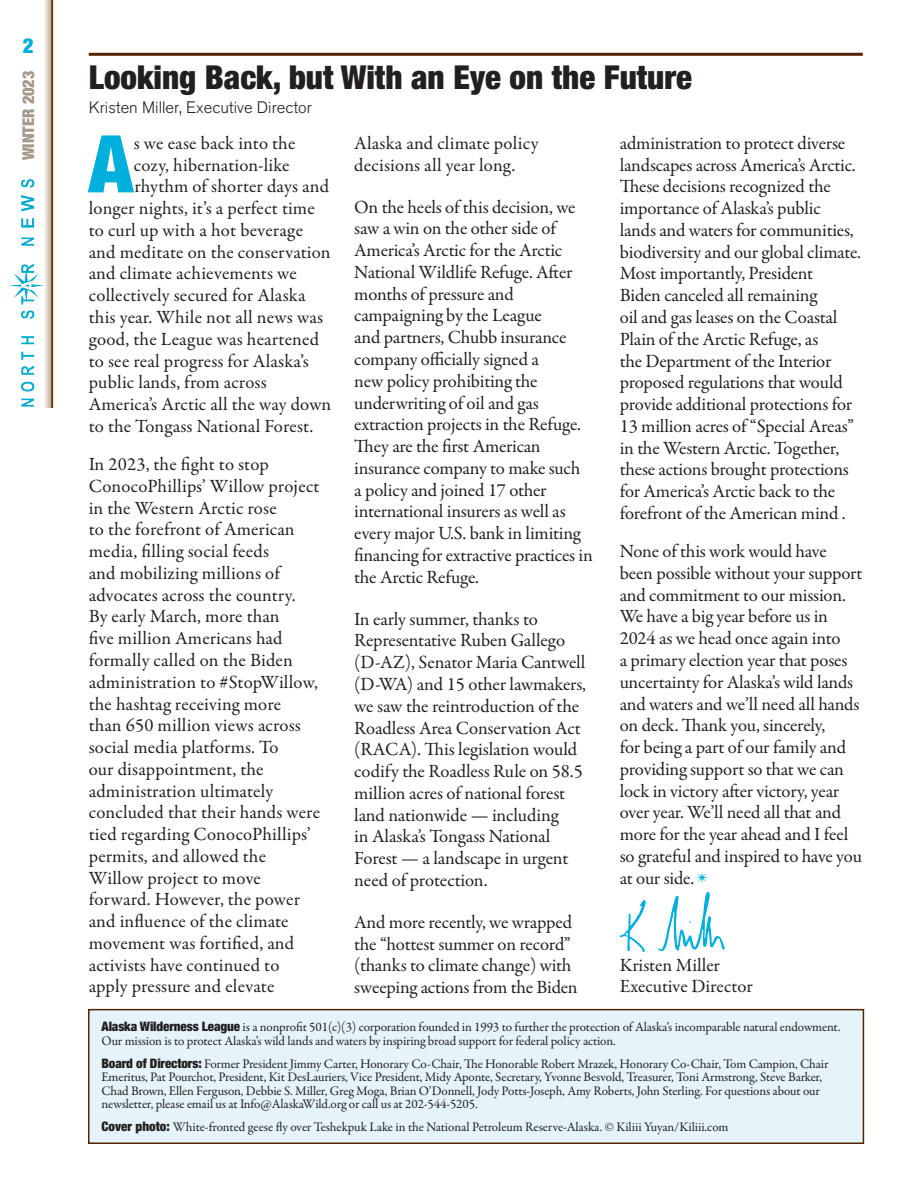
<style>
.page{position:relative;width:917px;height:1188px;background:#fff}
.page>*{position:absolute;margin:0;border:0;box-sizing:border-box;transform-origin:0 0}
.t1{font:900 condensed 79.65px "Helvetica Neue";color:#00afdc}
.t2{font:900 condensed 33px "Helvetica Neue";color:#231f20}
.t3{font:900 condensed 20.7px "Helvetica Neue";color:#00afdc}
.t4{font:18.75px/21.8px "Garamond Premr Pro";letter-spacing:-.005em;color:#231f20}
.t5{font:300 16.5px "Akzidenz Grotesk BQ";color:#231f20}
.t6{font:900 condensed 16.2px "Helvetica Neue";color:#a1988a}
.t7{font:13.2px/13.5px "Garamond Premr Pro";letter-spacing:-.01em;color:#231f20}
.s1{font-family:"Helvetica Neue";font-weight:900;font-stretch:condensed}
</style>
<div class="page">
<img style="left:44px;top:0;width:10px;height:408px">
<img style="left:9px;top:179px;width:36px;height:228px">
<hr style="left:89px;top:53px;width:774px;height:3px;background:#542404">
<svg style="left:694px;top:872px;width:14px;height:11px"></svg>
<svg style="left:620px;top:900px;width:26px;height:52px"></svg>
<svg style="left:658px;top:892px;width:67px;height:58px"></svg>
<div style="left:88px;top:1008px;width:777px;height:136px;background:#e4f4fa"></div>
<p class="t3" style="left:23px;top:33px;width:12px">2</p>
<p class="t6" style="left:18px;top:160px;width:91px;rotate:-90deg">WINTER 2023</p>
<h2 class="t2" style="left:89px;top:57px;width:605px">Looking Back, but With an Eye on the Future</h2>
<p class="t5" style="left:89px;top:98px;width:225px">Kristen Miller, Executive Director</p>
<h1 class="t1" style="left:89px;top:115px;width:46px">A</h1>
<p class="t4" style="left:134px;top:132px;width:163px">s we ease back into the</p>
<p class="t4" style="left:354px;top:132px;width:186px">Alaska and climate policy decisions all year long.</p>
<p class="t4" style="left:354px;top:196px;width:240px">On the heels of this decision, we saw a win on the other side of<br>America’s Arctic for the Arctic<br>National Wildlife Refuge. After months of pressure and campaigning by the League<br>and partners, Chubb insurance company officially signed a<br>new policy prohibiting the underwriting of oil and gas extraction projects in the Refuge.<br>They are the first American insurance company to make such<br>a policy and joined 17 other international insurers as well as every major U.S. bank in limiting financing for extractive practices in the Arctic Refuge.</p>
<p class="t4" style="left:354px;top:608px;width:233px">In early summer, thanks to<br>Representative Ruben Gallego (D-AZ), Senator Maria Cantwell (D-WA) and 15 other lawmakers, we saw the reintroduction of the<br>Roadless Area Conservation Act (RACA). This legislation would codify the Roadless Rule on 58.5 million acres of national forest land nationwide — including<br>in Alaska’s Tongass National<br>Forest — a landscape in urgent need of protection.</p>
<p class="t4" style="left:354px;top:911px;width:225px">And more recently, we wrapped the “hottest summer on record” (thanks to climate change) with sweeping actions from the Biden</p>
<p class="t4" style="left:620px;top:132px;width:243px">administration to protect diverse landscapes across America’s Arctic.<br>These decisions recognized the importance of Alaska’s public lands and waters for communities, biodiversity and our global climate.<br>Most importantly, President<br>Biden canceled all remaining<br>oil and gas leases on the Coastal Plain of the Arctic Refuge, as<br>the Department of the Interior proposed regulations that would provide additional protections for 13 million acres of “Special Areas” in the Western Arctic. Together, these actions brought protections for America’s Arctic back to the forefront of the American mind .</p>
<p class="t4" style="left:620px;top:540px;width:244px">None of this work would have been possible without your support and commitment to our mission.<br>We have a big year before us in<br>2024 as we head once again into<br>a primary election year that poses uncertainty for Alaska’s wild lands and waters and we’ll need all hands on deck. Thank you, sincerely,<br>for being a part of our family and providing support so that we can lock in victory after victory, year over year. We’ll need all that and more for the year ahead and I feel so grateful and inspired to have you at our side.</p>
<p class="t4" style="left:134px;top:154px;width:157px">cozy, hibernation-like</p>
<p class="t4" style="left:134px;top:176px;width:196px">rhythm of shorter days and</p>
<p class="t4" style="left:89px;top:198px;width:227px">longer nights, it’s a perfect time</p>
<p class="t4" style="left:89px;top:219px;width:216px">to curl up with a hot beverage</p>
<p class="t4" style="left:89px;top:241px;width:243px">and meditate on the conservation</p>
<p class="t4" style="left:89px;top:263px;width:210px">and climate achievements we</p>
<p class="t4" style="left:89px;top:285px;width:218px">collectively secured for Alaska</p>
<p class="t4" style="left:89px;top:306px;width:236px">this year. While not all news was</p>
<p class="t4" style="left:89px;top:328px;width:232px">good, the League was heartened</p>
<p class="t4" style="left:89px;top:350px;width:221px">to see real progress for Alaska’s</p>
<p class="t4" style="left:89px;top:372px;width:179px">public lands, from across</p>
<p class="t4" style="left:89px;top:393px;width:244px">America’s Arctic all the way down</p>
<p class="t4" style="left:89px;top:415px;width:226px">to the Tongass National Forest.</p>
<p class="t4" style="left:89px;top:453px;width:233px">In 2023, the fight to stop<br>ConocoPhillips’ Willow project in the Western Arctic rose<br>to the forefront of American media, filling social feeds<br>and mobilizing millions of advocates across the country.<br>By early March, more than<br>five million Americans had formally called on the Biden administration to #StopWillow, the hashtag receiving more<br>than 650 million views across social media platforms. To<br>our disappointment, the administration ultimately concluded that their hands were tied regarding ConocoPhillips’ permits, and allowed the<br>Willow project to move forward. However, the power and influence of the climate movement was fortified, and activists have continued to apply pressure and elevate</p>
<p class="t4" style="left:620px;top:954px;width:134px">Kristen Miller<br>Executive Director</p>
<p class="t7" style="left:101px;top:1020px;width:740px"><span class="s1">Alaska Wilderness League</span> is a nonprofit 501(c)(3) corporation founded in 1993 to further the protection of Alaska’s incomparable natural endowment.<br>Our mission is to protect Alaska’s wild lands and waters by inspiring broad support for federal policy action.</p>
<p class="t7" style="left:101px;top:1056px;width:728px"><span class="s1">Board of Directors:</span> Former President Jimmy Carter, Honorary Co-Chair, The Honorable Robert Mrazek, Honorary Co-Chair, Tom Campion, Chair Emeritus, Pat Pourchot, President, Kit DesLauriers, Vice President, Midy Aponte, Secretary, Yvonne Besvold, Treasurer, Toni Armstrong, Steve Barker, Chad Brown, Ellen Ferguson, Debbie S. Miller, Greg Moga, Brian O’Donnell, Jody Potts-Joseph, Amy Roberts, John Sterling. For questions about our newsletter, please email us at Info@AlaskaWild.org or call us at 202-544-5205.</p>
<p class="t7" style="left:101px;top:1119px;width:629px"><span class="s1">Cover photo:</span> White-fronted geese fly over Teshekpuk Lake in the National Petroleum Reserve-Alaska. © Kiliii Yuyan/Kiliii.com</p>
</div>
